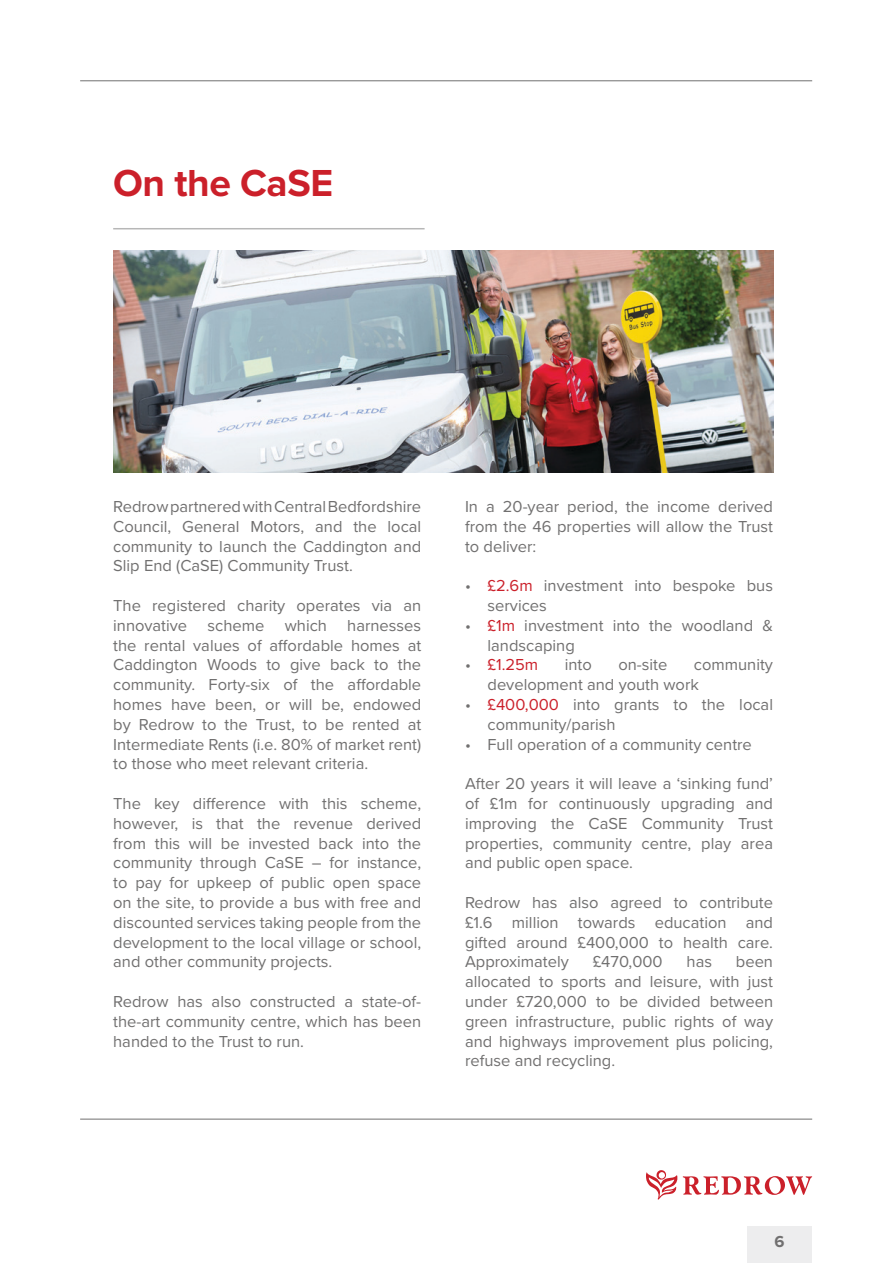
<style>
.page{position:relative;width:893px;height:1263px;background:#fff}
.page>*{position:absolute;margin:0;border:0;box-sizing:border-box;transform-origin:0 0}
.t1{font:700 39px "Proxima Nova";letter-spacing:-.01em;color:#cb202a}
.t2{font:16.5px/19.8px "Proxima Nova";color:#717070;text-align:justify}
.t3{font:16.5px "Proxima Nova";color:#cb202a}
.t4{font:700 16.5px "Proxima Nova";color:#717070}
.s1{color:#cb202a}
.s2{color:#717070}
</style>
<div class="page">
<svg style="left:646px;top:1170px;width:166px;height:29px"></svg>
<hr style="left:80px;top:1119px;width:732px;height:1px;background:#717070">
<hr style="left:80px;top:81px;width:732px;height:1px;background:#717070">
<div style="left:747px;top:1226px;width:65px;height:37px;background:#ededee"></div>
<hr style="left:113px;top:228px;width:312px;height:1px;background:#b7b7b7">
<img style="left:113px;top:251px;width:660px;height:221px">
<p class="t1" style="left:113px;top:154px;width:221px">On the CaSE</p>
<p class="t2" style="left:113px;top:496px;width:310px">Redrow partnered with Central Bedfordshire Council, General Motors, and the local community to launch the Caddington and Slip End (CaSE) Community Trust.</p>
<p class="t2" style="left:113px;top:595px;width:310px">The registered charity operates via an innovative scheme which harnesses the rental values of affordable homes at Caddington Woods to give back to the community. Forty-six of the affordable homes have been, or will be, endowed by Redrow to the Trust, to be rented at Intermediate Rents (i.e. 80% of market rent) to those who meet relevant criteria.</p>
<p class="t2" style="left:113px;top:793px;width:310px">The key difference with this scheme, however, is that the revenue derived from this will be invested back into the community through CaSE – for instance, to pay for upkeep of public open space on the site, to provide a bus with free and discounted services taking people from the development to the local village or school, and other community projects.</p>
<p class="t2" style="left:113px;top:991px;width:310px">Redrow has also constructed a state-of&shy;the-art community centre, which has been handed to the Trust to run.</p>
<p class="t2" style="left:465px;top:496px;width:310px">In a 20-year period, the income derived from the 46 properties will allow the Trust to deliver:</p>
<p class="t2" style="left:487px;top:575px;width:287px;text-indent:-22px">• <span class="s1">£2.6m</span> investment into bespoke bus services</p>
<p class="t2" style="left:487px;top:615px;width:287px;text-indent:-22px">• <span class="s1">£1m</span> investment into the woodland &amp; landscaping</p>
<p class="t3" style="left:465px;top:653px;width:75px"><span class="s2">•</span> £1.25m</p>
<p class="t2" style="left:565px;top:654px;width:29px">into</p>
<p class="t2" style="left:618px;top:654px;width:51px">on-site</p>
<p class="t2" style="left:487px;top:654px;width:287px;text-indent:206px">community development and youth work</p>
<p class="t2" style="left:487px;top:694px;width:287px;text-indent:-22px">• <span class="s1">£400,000</span> into grants to the local community/parish</p>
<p class="t2" style="left:465px;top:733px;width:288px">• Full operation of a community centre</p>
<p class="t2" style="left:465px;top:773px;width:310px">After 20 years it will leave a ‘sinking fund’ of £1m for continuously upgrading and improving the CaSE Community Trust properties, community centre, play area and public open space.</p>
<p class="t2" style="left:465px;top:892px;width:310px">Redrow has also agreed to contribute £1.6 million towards education and gifted around £400,000 to health care.<br>Approximately</p>
<p class="t2" style="left:593px;top:951px;width:71px">£470,000</p>
<p class="t2" style="left:687px;top:951px;width:27px">has</p>
<p class="t2" style="left:465px;top:951px;width:310px;text-indent:271px">been allocated to sports and leisure, with just under £720,000 to be divided between green infrastructure, public rights of way and highways improvement plus policing, refuse and recycling.</p>
<p class="t4" style="left:775px;top:1229px;width:12px">6</p>
</div>
